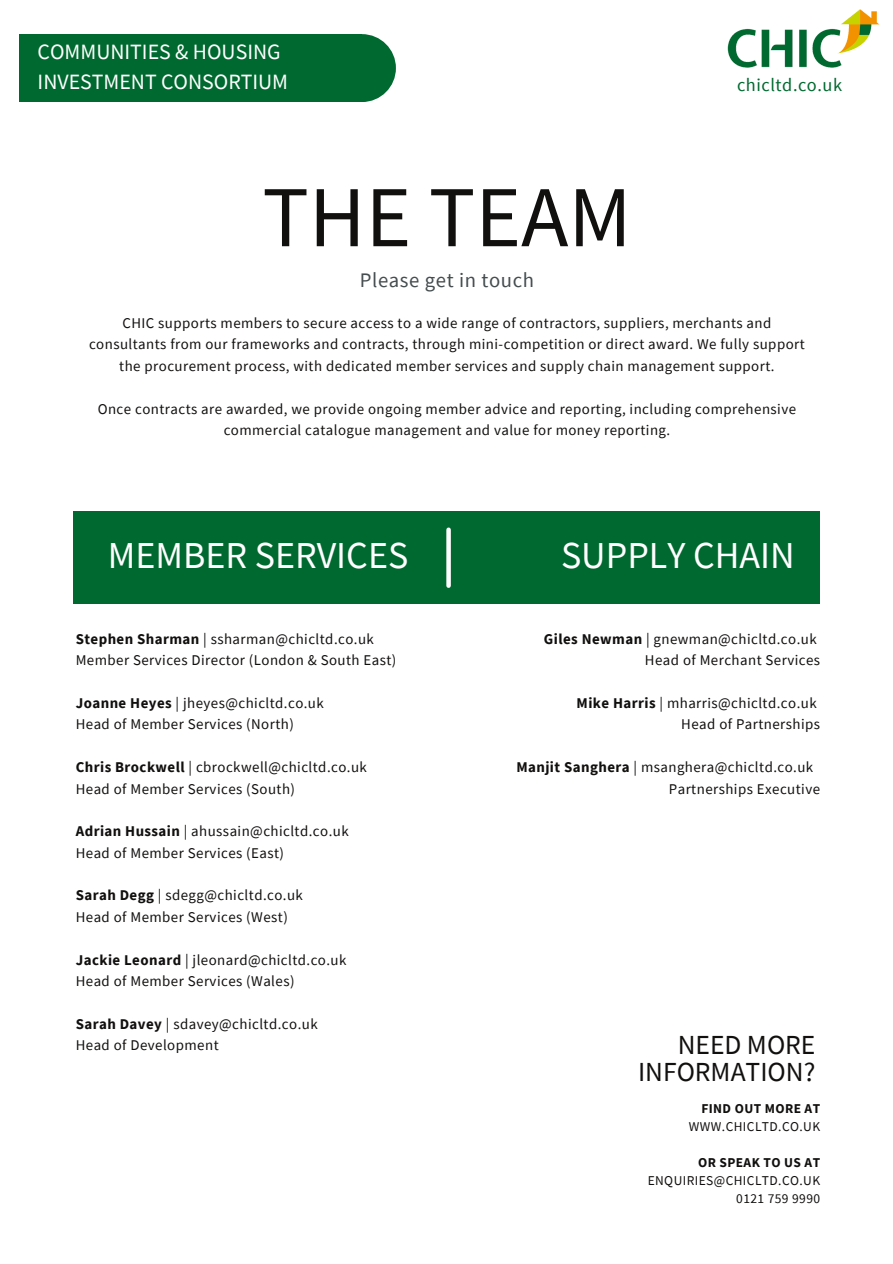
<style>
.page{position:relative;width:893px;height:1264px;background:#fff}
.page>*{position:absolute;margin:0;border:0;box-sizing:border-box;transform-origin:0 0}
.t1{font:86.85px "Source Sans Pro";color:#12100f}
.t2{font:37.95px "Source Sans Pro";color:#fff}
.t3{font:27.6px/27px "Source Sans Pro";color:#12100f;text-align:right}
.t4{font:21.9px "Source Sans Pro";color:#fff}
.t5{font:20.7px "Source Sans Pro";letter-spacing:.03em;color:#454d4f}
.t6{font:18.3px "Source Sans Pro";letter-spacing:.03em;color:#00692f}
.t7{font:14.85px/21.3px "Source Sans Pro";letter-spacing:.03em;color:#12100f;text-align:center}
.t8{font:13.5px "Source Sans Pro";letter-spacing:.03em;color:#12100f}
.t9{font:700 13.5px "Source Sans Pro";letter-spacing:.03em;color:#12100f}
.s1{font-weight:700}
</style>
<div class="page">
<div style="left:74px;top:511px;width:746px;height:92px;background:#00692f"></div>
<div style="left:446px;top:529px;width:5px;height:56px;background:#fff"></div>
<div style="left:328px;top:34px;width:68px;height:68px;background:#00692f;border-radius:50%"></div>
<div style="left:20px;top:34px;width:342px;height:68px;background:#00692f"></div>
<img style="left:727px;top:9px;width:152px;height:59px">
<p class="t4" style="left:38px;top:38px;width:244px">COMMUNITIES &amp; HOUSING</p>
<p class="t4" style="left:38px;top:68px;width:252px">INVESTMENT CONSORTIUM</p>
<p class="t6" style="left:737px;top:73px;width:106px">chicltd.co.uk</p>
<p class="t1" style="left:262px;top:161px;width:371px">THE TEAM</p>
<p class="t5" style="left:360px;top:267px;width:176px">Please get in touch</p>
<p class="t7" style="left:89px;top:312px;width:717px">CHIC supports members to secure access to a wide range of contractors, suppliers, merchants and consultants from our frameworks and contracts, through mini-competition or direct award. We fully support the procurement process, with dedicated member services and supply chain management support.</p>
<p class="t7" style="left:98px;top:397px;width:699px">Once contracts are awarded, we provide ongoing member advice and reporting, including comprehensive commercial catalogue management and value for money reporting.</p>
<p class="t2" style="left:108px;top:530px;width:302px">MEMBER SERVICES</p>
<p class="t2" style="left:561px;top:530px;width:235px">SUPPLY CHAIN</p>
<p class="t7" style="left:76px;top:628px;width:300px"><span class="s1">Stephen Sharman</span> | ssharman@chicltd.co.uk</p>
<p class="t7" style="left:76px;top:649px;width:322px">Member Services Director (London &amp; South East)</p>
<p class="t7" style="left:76px;top:692px;width:250px"><span class="s1">Joanne Heyes</span> | jheyes@chicltd.co.uk</p>
<p class="t7" style="left:76px;top:713px;width:220px">Head of Member Services (North)</p>
<p class="t7" style="left:76px;top:756px;width:293px"><span class="s1">Chris Brockwell</span> | cbrockwell@chicltd.co.uk</p>
<p class="t7" style="left:76px;top:777px;width:221px">Head of Member Services (South)</p>
<p class="t7" style="left:76px;top:820px;width:274px"><span class="s1">Adrian Hussain</span> | ahussain@chicltd.co.uk</p>
<p class="t7" style="left:76px;top:841px;width:210px">Head of Member Services (East)</p>
<p class="t7" style="left:76px;top:884px;width:229px"><span class="s1">Sarah Degg</span> | sdegg@chicltd.co.uk</p>
<p class="t7" style="left:76px;top:905px;width:213px">Head of Member Services (West)</p>
<p class="t7" style="left:76px;top:948px;width:272px"><span class="s1">Jackie Leonard</span> | jleonard@chicltd.co.uk</p>
<p class="t7" style="left:76px;top:969px;width:220px">Head of Member Services (Wales)</p>
<p class="t7" style="left:76px;top:1012px;width:243px"><span class="s1">Sarah Davey</span> | sdavey@chicltd.co.uk</p>
<p class="t7" style="left:76px;top:1034px;width:144px">Head of Development</p>
<p class="t7" style="left:544px;top:628px;width:274px"><span class="s1">Giles Newman</span> | gnewman@chicltd.co.uk</p>
<p class="t7" style="left:645px;top:649px;width:177px">Head of Merchant Services</p>
<p class="t7" style="left:576px;top:692px;width:241px"><span class="s1">Mike Harris</span> | mharris@chicltd.co.uk</p>
<p class="t7" style="left:681px;top:713px;width:140px">Head of Partnerships</p>
<p class="t7" style="left:516px;top:756px;width:298px"><span class="s1">Manjit Sanghera</span> | msanghera@chicltd.co.uk</p>
<p class="t7" style="left:668px;top:777px;width:153px">Partnerships Executive</p>
<p class="t3" style="left:638px;top:1030px;width:179px">NEED MORE<br>INFORMATION?</p>
<p class="t9" style="left:701px;top:1100px;width:120px">FIND OUT MORE AT</p>
<p class="t8" style="left:689px;top:1118px;width:133px">WWW.CHICLTD.CO.UK</p>
<p class="t9" style="left:698px;top:1153px;width:123px">OR SPEAK TO US AT</p>
<p class="t8" style="left:647px;top:1171px;width:174px">ENQUIRIES@CHICLTD.CO.UK</p>
<p class="t8" style="left:736px;top:1189px;width:85px">0121 759 9990</p>
</div>
